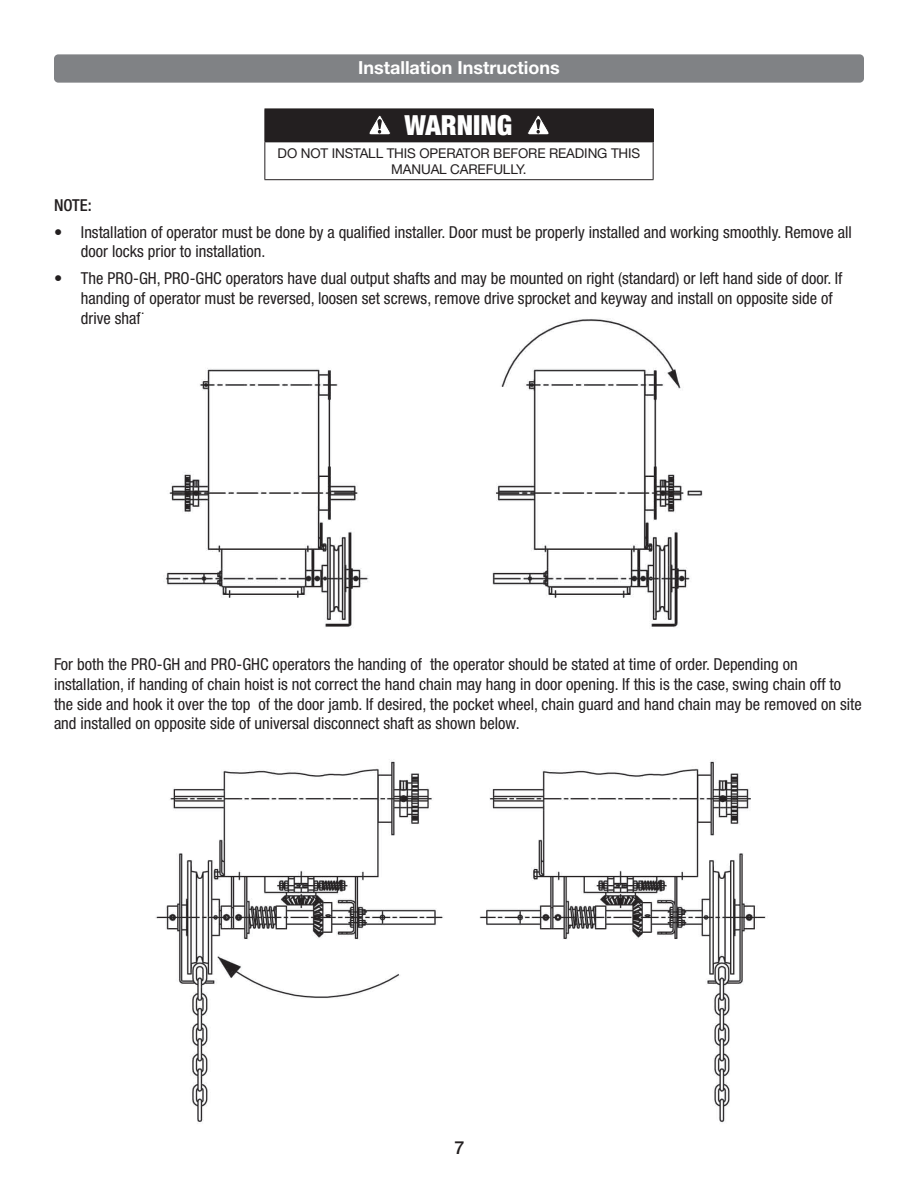
<style>
.page{position:relative;width:918px;height:1188px;background:#fff}
.page>*{position:absolute;margin:0;border:0;box-sizing:border-box;transform-origin:0 0}
.t1{font:900 condensed 27.75px "Helvetica Neue LT Std";color:#fff}
.t2{font:700 18px "Helvetica Neue LT Std";color:#fff}
.t3{font:500 18px "Helvetica Neue LT Std";color:#231f20}
.t4{font:condensed 16.5px/19.8px "Helvetica Neue LT Std";color:#231f20}
.t5{font:500 condensed 16.5px "Helvetica Neue LT Std";color:#231f20}
.t6{font:13.5px/16.2px "Helvetica Neue LT Std";letter-spacing:-.01em;color:#231f20;text-align:center}
</style>
<div class="page">
<div style="left:54px;top:54px;width:810px;height:29px;background:#808285;border-radius:4px"></div>
<div style="left:265px;top:109px;width:388px;height:33px;background:#231f20"></div>
<hr style="left:264px;top:109px;width:1px;height:32px;background:#231f20">
<hr style="left:653px;top:109px;width:1px;height:32px;background:#231f20">
<hr style="left:264px;top:141px;width:390px;height:1px;background:#231f20">
<hr style="left:264px;top:142px;width:1px;height:37px;background:#231f20">
<hr style="left:653px;top:142px;width:1px;height:37px;background:#231f20">
<hr style="left:264px;top:179px;width:390px;height:1px;background:#231f20">
<svg style="left:369px;top:115px;width:22px;height:20px"></svg>
<svg style="left:527px;top:115px;width:22px;height:20px"></svg>
<img style="left:165px;top:319px;width:538px;height:309px">
<img style="left:155px;top:761px;width:611px;height:362px">
<p class="t2" style="left:358px;top:56px;width:203px">Installation Instructions</p>
<h1 class="t1" style="left:405px;top:108px;width:109px">WARNING</h1>
<p class="t6" style="left:278px;top:144px;width:364px">DO NOT INSTALL THIS OPERATOR BEFORE READING THIS<br>MANUAL CAREFULLY.</p>
<p class="t5" style="left:54px;top:195px;width:39px">NOTE:</p>
<p class="t4" style="left:81px;top:222px;width:772px;text-indent:-27px">• Installation of operator must be done by a qualified installer. Door must be properly installed and working smoothly. Remove all door locks prior to installation.</p>
<p class="t4" style="left:81px;top:268px;width:763px;text-indent:-27px">• The PRO-GH, PRO-GHC operators have dual output shafts and may be mounted on right (standard) or left hand side of door. If handing of operator must be reversed, loosen set screws, remove drive sprocket and keyway and install on opposite side of drive shaft.</p>
<p class="t4" style="left:54px;top:654px;width:809px">For both the PRO-GH and PRO-GHC operators the handing of the operator should be stated at time of order. Depending on installation, if handing of chain hoist is not correct the hand chain may hang in door opening. If this is the case, swing chain off to the side and hook it over the top of the door jamb. If desired, the pocket wheel, chain guard and hand chain may be removed on site and installed on opposite side of universal disconnect shaft as shown below.</p>
<p class="t3" style="left:455px;top:1137px;width:12px">7</p>
</div>
